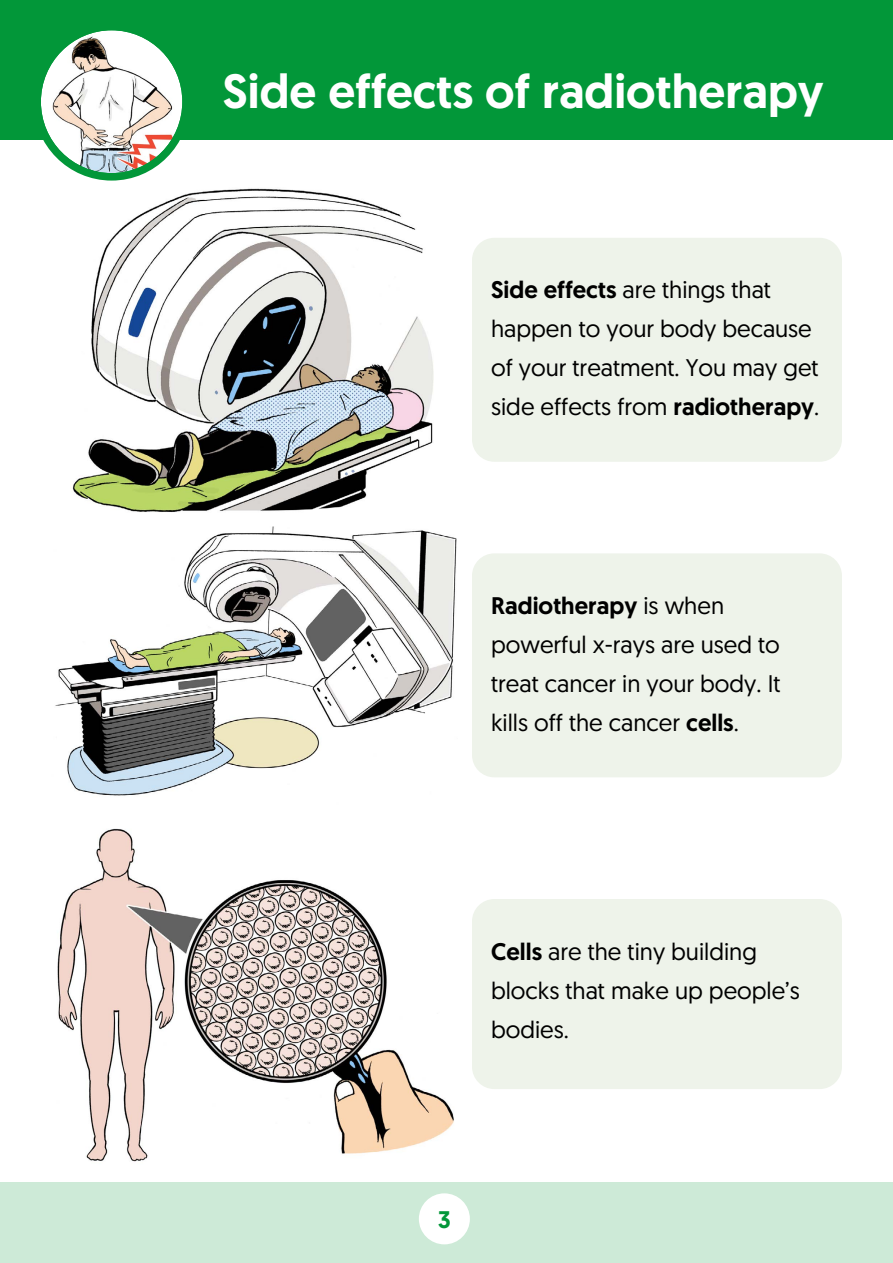
<style>
.page{position:relative;width:893px;height:1263px;background:#fff}
.page>*{position:absolute;margin:0;border:0;box-sizing:border-box;transform-origin:0 0}
.t1{font:500 48px "Geomanist";color:#fff}
.t2{font:24px/39px "Geomanist";color:#000}
.t3{font:500 24px "Geomanist";color:#029739}
.s1{font-weight:500}
</style>
<div class="page">
<div style="left:0;top:0;width:893px;height:140px;background:#029739"></div>
<svg style="left:42px;top:32px;width:139px;height:140px"></svg>
<div style="left:33px;top:23px;width:157px;height:158px;border:8px solid #029739;border-radius:50%"></div>
<div style="left:472px;top:553px;width:370px;height:224px;background:#eef3ea;border-radius:22px"></div>
<div style="left:472px;top:238px;width:370px;height:224px;background:#eef3ea;border-radius:22px"></div>
<img style="left:72px;top:188px;width:362px;height:324px">
<img style="left:55px;top:526px;width:402px;height:270px">
<div style="left:472px;top:899px;width:370px;height:190px;background:#eef3ea;border-radius:22px"></div>
<img style="left:57px;top:828px;width:397px;height:334px">
<div style="left:0;top:1182px;width:893px;height:81px;background:#cdead7"></div>
<div style="left:419px;top:1193px;width:51px;height:51px;background:#fff;border-radius:50%"></div>
<p class="t1" style="left:223px;top:60px;width:602px">Side effects of radiotherapy</p>
<p class="t2" style="left:491px;top:270px;width:330px"><span class="s1">Side effects</span> are things that happen to your body because of your treatment. You may get side effects from <span class="s1">radiotherapy</span>.</p>
<p class="t2" style="left:491px;top:585px;width:291px"><span class="s1">Radiotherapy</span> is when powerful x-rays are used to treat cancer in your body. It kills off the cancer <span class="s1">cells</span>.</p>
<p class="t2" style="left:491px;top:931px;width:310px"><span class="s1">Cells</span> are the tiny building blocks that make up people’s bodies.</p>
<p class="t3" style="left:438px;top:1203px;width:14px">3</p>
</div>
